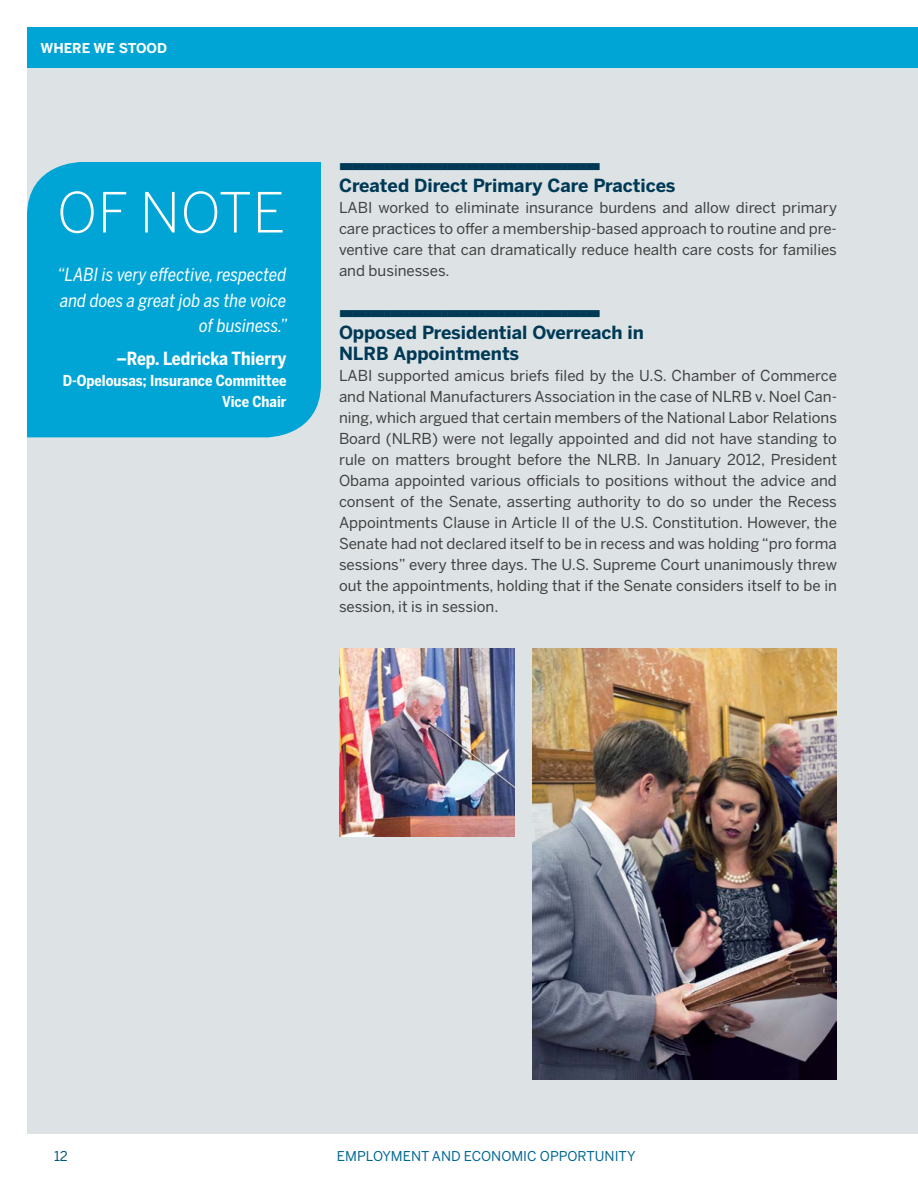
<style>
.page{position:relative;width:918px;height:1188px;background:#fff}
.page>*{position:absolute;margin:0;border:0;box-sizing:border-box;transform-origin:0 0}
.t1{font:300 54.75px "Benton Sans";letter-spacing:.01em;color:#fff}
.t2{font:700 18px/21px "Benton Sans";color:#003956}
.t3{font:italic 18px/25.5px "Benton Sans Cond";color:#fff;text-align:right}
.t4{font:700 18px "Benton Sans Cond";color:#fff}
.t5{font:15px/21px "Benton Sans";color:#414042;text-align:justify}
.t6{font:700 15px/21px "Benton Sans Cond";color:#fff;text-align:right}
.t7{font:13.5px "Benton Sans";color:#006792}
.t8{font:700 13.5px "Benton Sans";color:#fff}
.t9{font:13.5px "Benton Sans";color:#00577b}
.t10{font:12px "Wingdings";color:#003956}
</style>
<div class="page">
<div style="left:27px;top:27px;width:891px;height:1107px;background:#dde3e4"></div>
<div style="left:27px;top:27px;width:891px;height:41px;background:#00a5d6"></div>
<div style="left:27px;top:162px;width:294px;height:275px;background:#00a5d6"></div>
<img style="left:532px;top:648px;width:305px;height:432px">
<img style="left:339px;top:648px;width:175px;height:189px">
<p class="t8" style="left:40px;top:40px;width:128px">WHERE WE STOOD</p>
<h1 class="t1" style="left:57px;top:180px;width:230px">OF NOTE</h1>
<p class="t3" style="left:58px;top:262px;width:231px">“LABI is very effective, respected and does a great job as the voice of business.”</p>
<p class="t4" style="left:116px;top:348px;width:172px">–Rep. Ledricka Thierry</p>
<p class="t6" style="left:63px;top:370px;width:225px">D-Opelousas; Insurance Committee<br>Vice Chair</p>
<p class="t10" style="left:339px;top:160px;width:263px">■■■■■■■■■■■■■■■■■■■■■■■■■■■■■■■■■■■■■■■■■</p>
<p class="t2" style="left:339px;top:175px;width:338px">Created Direct Primary Care Practices</p>
<p class="t5" style="left:339px;top:197px;width:500px">LABI worked to eliminate insurance burdens and allow direct primary care practices to offer a membership-based approach to routine and pre&shy;ventive care that can dramatically reduce health care costs for families and businesses.</p>
<p class="t10" style="left:339px;top:307px;width:263px">■■■■■■■■■■■■■■■■■■■■■■■■■■■■■■■■■■■■■■■■■</p>
<p class="t2" style="left:339px;top:322px;width:306px">Opposed Presidential Overreach in<br>NLRB Appointments</p>
<p class="t5" style="left:339px;top:365px;width:500px">LABI supported amicus briefs filed by the U.S. Chamber of Commerce and National Manufacturers Association in the case of NLRB v. Noel Can&shy;ning, which argued that certain members of the National Labor Relations Board (NLRB) were not legally appointed and did not have standing to rule on matters brought before the NLRB. In January 2012, President Obama appointed various officials to positions without the advice and consent of the Senate, asserting authority to do so under the Recess Appointments Clause in Article II of the U.S. Constitution. However, the Senate had not declared itself to be in recess and was holding “pro forma sessions” every three days. The U.S. Supreme Court unanimously threw out the appointments, holding that if the Senate considers itself to be in session, it is in session.</p>
<p class="t9" style="left:54px;top:1148px;width:15px">12</p>
<p class="t7" style="left:337px;top:1148px;width:300px">EMPLOYMENT AND ECONOMIC OPPORTUNITY</p>
</div>
